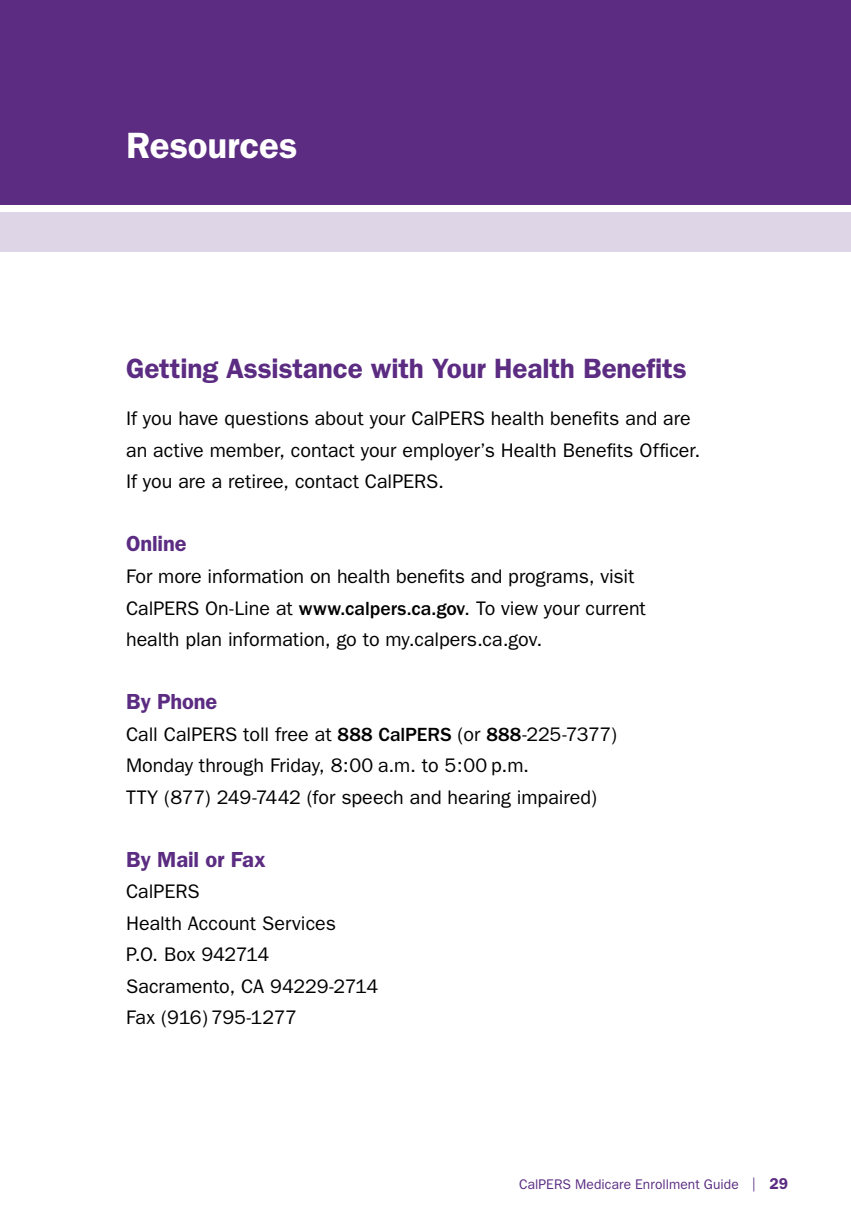
<style>
.page{position:relative;width:851px;height:1229px;background:#fff}
.page>*{position:absolute;margin:0;border:0;box-sizing:border-box;transform-origin:0 0}
.t1{font:600 36.75px "Franklin Gothic";letter-spacing:-.005em;color:#fff}
.t2{font:600 28px "Franklin Gothic";letter-spacing:-.005em;color:#5b2c82}
.t3{font:600 21.88px "Franklin Gothic";letter-spacing:-.005em;color:#5b2c82}
.t4{font:19.6px/31.5px "Franklin Gothic";color:#000}
.t5{font:14px "Franklin Gothic";letter-spacing:.005em;color:#5b2c82}
.s1{font-weight:500}
.s2{font-weight:600;font-size:15.75px}
</style>
<div class="page">
<div style="left:0;top:0;width:850px;height:205px;background:#5b2c82"></div>
<div style="left:0;top:213px;width:850px;height:39px;background:#ded5e6"></div>
<h1 class="t1" style="left:126px;top:123px;width:173px">Resources</h1>
<h2 class="t2" style="left:126px;top:352px;width:562px">Getting Assistance with Your Health Benefits</h2>
<p class="t4" style="left:126px;top:403px;width:576px">If you have questions about your CalPERS health benefits and are an active member, contact your employer’s Health Benefits Officer.<br>If you are a retiree, contact CalPERS.</p>
<p class="t3" style="left:126px;top:531px;width:62px">Online</p>
<p class="t4" style="left:126px;top:560px;width:521px">For more information on health benefits and programs, visit<br>CalPERS On-Line at <span class="s1">www.calpers.ca.gov</span>. To view your current health plan information, go to my.calpers.ca.gov.</p>
<p class="t3" style="left:126px;top:688px;width:93px">By Phone</p>
<p class="t4" style="left:126px;top:718px;width:492px">Call CalPERS toll free at <span class="s1">888 CalPERS</span> (or <span class="s1">888</span>-225-7377)<br>Monday through Friday, 8:00 a.m. to 5:00 p.m.<br>TTY (877) 249-7442 (for speech and hearing impaired)</p>
<p class="t3" style="left:126px;top:846px;width:141px">By Mail or Fax</p>
<p class="t4" style="left:126px;top:875px;width:254px">CalPERS<br>Health Account Services<br>P.O. Box 942714<br>Sacramento, CA 94229-2714<br>Fax (916) 795-1277</p>
<p class="t5" style="left:519px;top:1175px;width:270px">CalPERS Medicare Enrollment Guide | <span class="s2">29</span></p>
</div>
